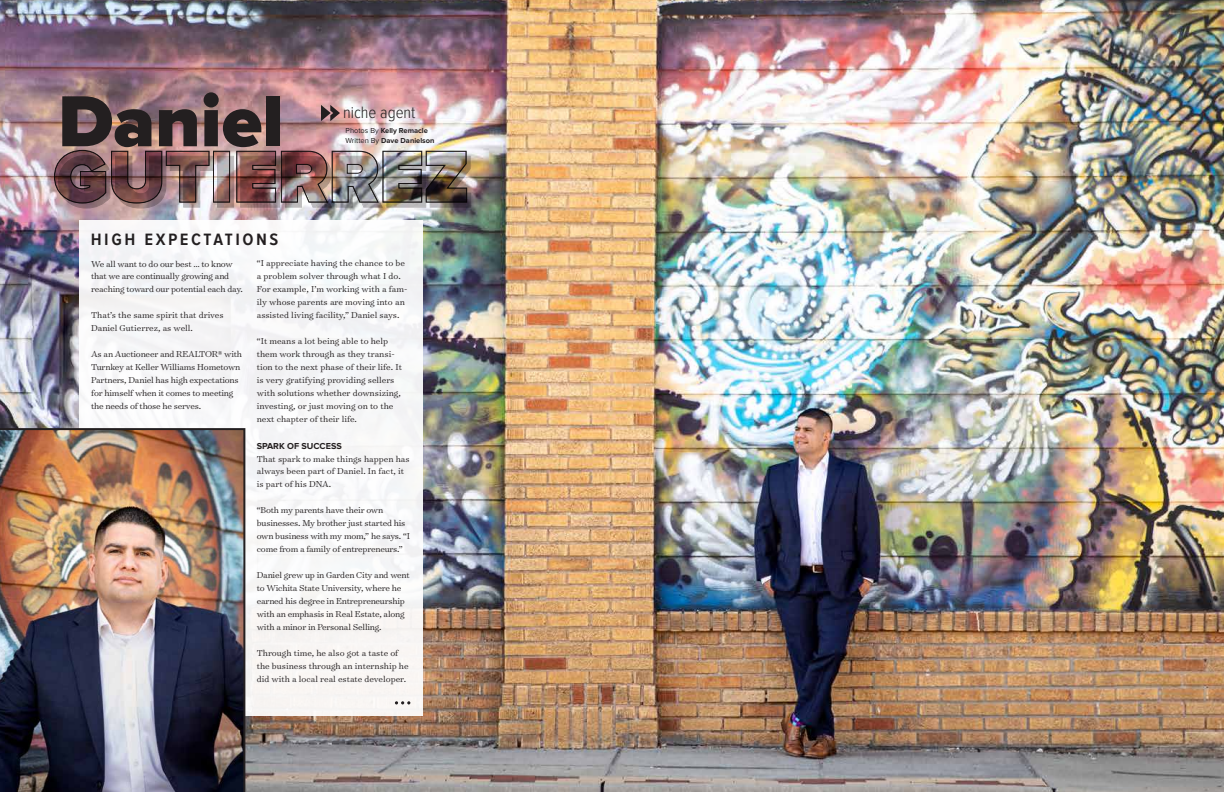
<style>
.page{position:relative;width:1224px;height:792px;background:#fff}
.page>*{position:absolute;margin:0;border:0;box-sizing:border-box;transform-origin:0 0}
.t1{font:900 74.9px "Proxima Nova";color:#231f20}
.t2{font:600 20.7px "Proxima Nova Cond";letter-spacing:.12em;color:#231f20}
.t3{font:300 17px "Proxima Nova Cond";color:#231f20}
.t4{font:300 9.8px/13px "Surveyor Text";color:#231f20}
.t5{font:300 9.8px/13px "Surveyor Text";letter-spacing:-.02em;color:#231f20}
.t6{font:700 9px "Proxima Nova";color:#231f20}
.t7{font:700 7.5px "Proxima Nova";color:#231f20}
.s1{font-weight:400}
</style>
<div class="page">
<img style="left:0;top:0;width:1224px;height:792px">
<div style="left:79px;top:220px;width:343px;height:496px;background:#f7f7f7"></div>
<svg style="left:321px;top:105px;width:19px;height:16px"></svg>
<img style="left:53px;top:149px;width:419px;height:60px">
<img style="left:0;top:428px;width:245px;height:364px">
<svg style="left:395px;top:701px;width:15px;height:3px"></svg>
<h1 class="t1" style="left:58px;top:87px;width:227px">Daniel</h1>
<h3 class="t3" style="left:343px;top:105px;width:74px">niche agent</h3>
<p class="t7" style="left:346px;top:128px;width:84px"><span class="s1">Photos By</span> Kelly Remacle</p>
<p class="t7" style="left:346px;top:138px;width:90px"><span class="s1">Written By</span> Dave Danielson</p>
<h2 class="t2" style="left:91px;top:228px;width:189px">high expectations</h2>
<p class="t5" style="left:91px;top:257px;width:153px">We all want to do our best … to know that we are continually growing and reaching toward our potential each day.</p>
<p class="t4" style="left:91px;top:309px;width:134px">That’s the same spirit that drives<br>Daniel Gutierrez, as well.</p>
<p class="t5" style="left:91px;top:348px;width:152px">As an Auctioneer and REALTOR® with Turnkey at Keller Williams Hometown Partners, Daniel has high expectations for himself when it comes to meeting the needs of those he serves.</p>
<p class="t4" style="left:257px;top:257px;width:152px">“I appreciate having the chance to be a problem solver through what I do.<br>For example, I’m working with a fam&shy;ily whose parents are moving into an assisted living facility,” Daniel says.</p>
<p class="t4" style="left:257px;top:335px;width:147px">“It means a lot being able to help them work through as they transi&shy;tion to the next phase of their life. It is very gratifying providing sellers with solutions whether downsizing, investing, or just moving on to the next chapter of their life.</p>
<p class="t6" style="left:257px;top:441px;width:87px">SPARK OF SUCCESS</p>
<p class="t4" style="left:257px;top:452px;width:154px">That spark to make things happen has always been part of Daniel. In fact, it is part of his DNA.</p>
<p class="t5" style="left:257px;top:504px;width:155px">“Both my parents have their own businesses. My brother just started his own business with my mom,” he says. “I come from a family of entrepreneurs.”</p>
<p class="t5" style="left:257px;top:569px;width:155px">Daniel grew up in Garden City and went to Wichita State University, where he earned his degree in Entrepreneurship with an emphasis in Real Estate, along with a minor in Personal Selling.</p>
<p class="t4" style="left:257px;top:647px;width:153px">Through time, he also got a taste of the business through an internship he did with a local real estate developer.</p>
</div>
